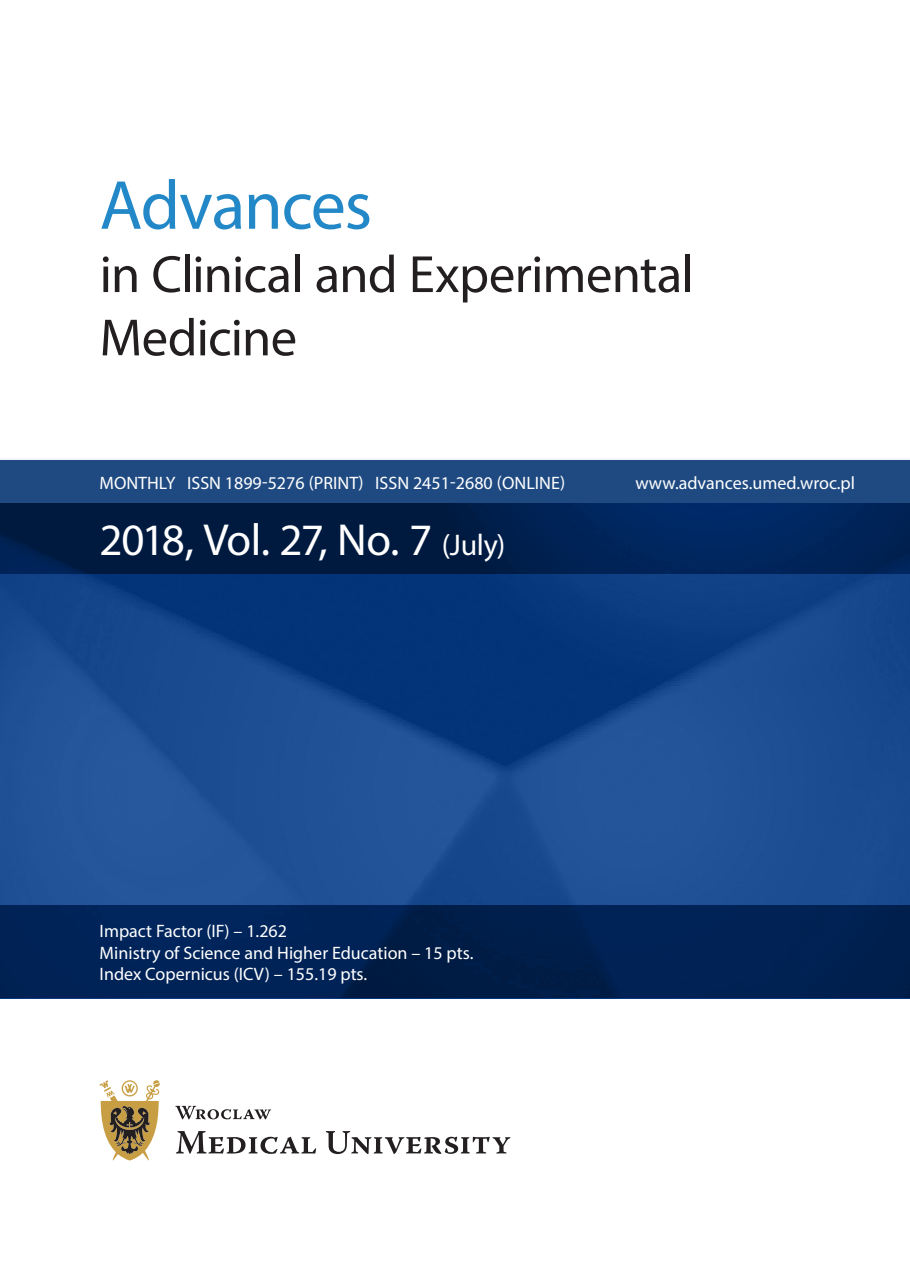
<style>
.page{position:relative;width:910px;height:1263px;background:#fff}
.page>*{position:absolute;margin:0;border:0;box-sizing:border-box;transform-origin:0 0}
.t1{font:70.05px "Myriad Pro";letter-spacing:-.02em;color:#2288c7}
.t2{font:52.8px/63.3px "Myriad Pro";letter-spacing:-.015em;color:#231f20}
.t3{font:45px "Myriad Pro";letter-spacing:-.045em;color:#fff}
.t4{font:18px/21.6px "Myriad Pro";color:#fff}
.s1{font-size:30px}
</style>
<div class="page">
<svg style="left:99px;top:1080px;width:61px;height:81px"></svg>
<svg style="left:176px;top:1131px;width:334px;height:23px"></svg>
<svg style="left:175px;top:1106px;width:96px;height:13px"></svg>
<svg style="left:0;top:459px;width:909px;height:538px;background:#113c7a"></svg>
<h1 class="t1" style="left:100px;top:162px;width:274px">Advances</h1>
<h2 class="t2" style="left:100px;top:242px;width:595px">in Clinical and Experimental<br>Medicine</h2>
<p class="t4" style="left:99px;top:472px;width:467px">MONTHLY ISSN 1899-5276 (PRINT) ISSN 2451-2680 (ONLINE)</p>
<p class="t4" style="left:635px;top:472px;width:221px">www.advances.umed.wroc.pl</p>
<h3 class="t3" style="left:99px;top:512px;width:407px">2018, Vol. 27, No. 7 <span class="s1">(July)</span></h3>
<p class="t4" style="left:99px;top:920px;width:375px">Impact Factor (IF) – 1.262<br>Ministry of Science and Higher Education – 15 pts.<br>Index Copernicus (ICV) – 155.19 pts.</p>
</div>
